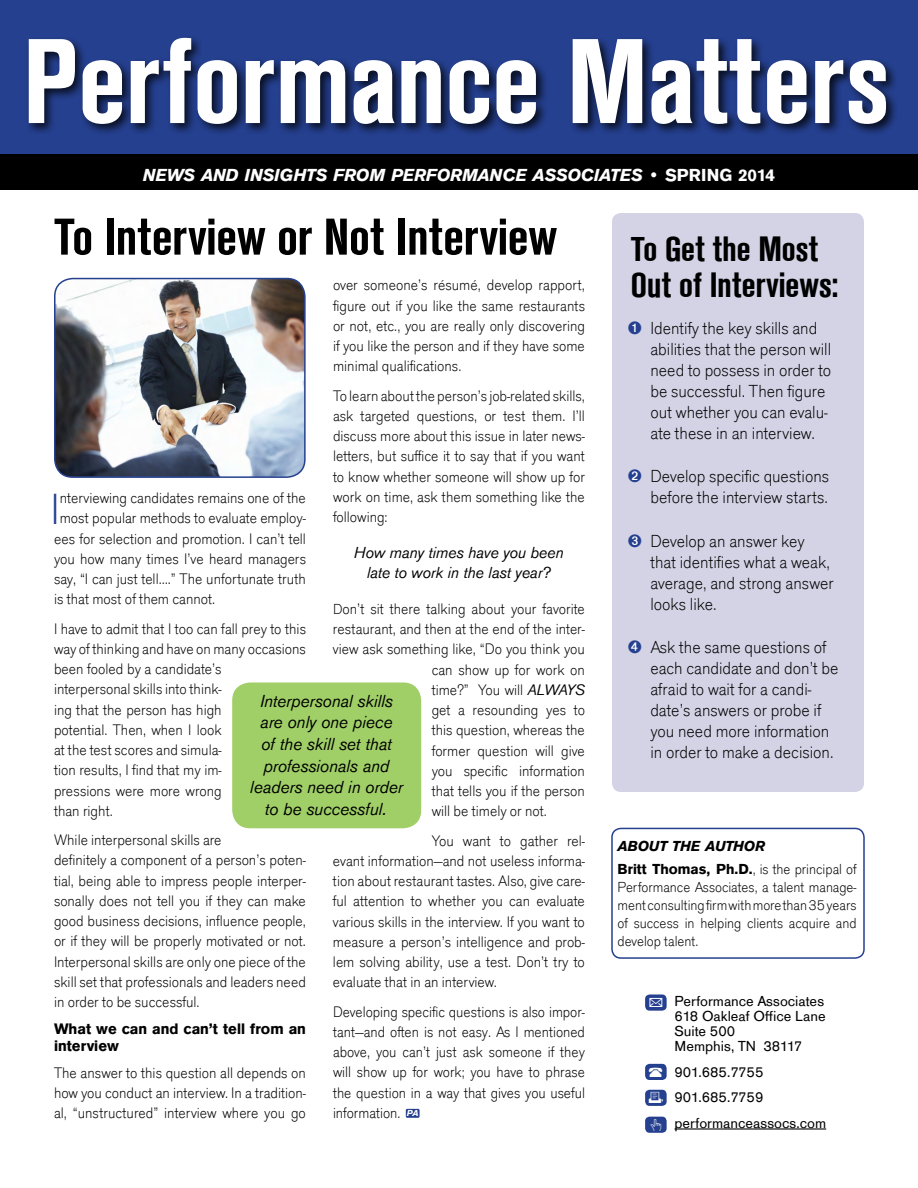
<style>
.page{position:relative;width:918px;height:1188px;background:#fff}
.page>*{position:absolute;margin:0;border:0;box-sizing:border-box;transform-origin:0 0}
.t1{font:700 125.85px "Ancona Cd";color:#fff}
.t2{font:700 54px "Ancona Cd";color:#000}
.t3{font:300 45px "Ancona";color:#25408f}
.t4{font:700 36.6px/36px "Ancona Cd";color:#000}
.t5{font:300 18px/21px "Ancona";color:#000}
.t6{font:italic 18px/21.6px "Ancona";color:#000;text-align:center}
.t7{font:italic 700 18px "Ancona";color:#fff}
.t8{font:italic 16.5px/20.2px "Ancona";color:#000;text-align:center}
.t9{font:300 15.75px/20.2px "Ancona";color:#000;text-align:justify}
.t10{font:700 15.75px/17.2px "Ancona";color:#000}
.t11{font:300 15px/18px "Ancona";color:#000;text-align:justify}
.t12{font:15px/15px "Ancona";color:#000}
.t13{font:700 15px/22.5px "Ancona";color:#000}
.s1{font-style:normal}
.s2{font-size:15px}
.s3{font-weight:400;font-style:italic}
.s4{font-weight:700;font-style:italic;font-size:9px;color:#fff}
.s5{color:#25408f}
.s6{font-style:italic}
.s7{font-weight:300}
</style>
<div class="page">
<div style="left:0;top:0;width:918px;height:166px;background:#25408f"></div>
<div style="left:406px;top:1109px;width:14px;height:9px;background:#25408f;border-radius:2px"></div>
<div style="left:0;top:154px;width:918px;height:36px;background:#000"></div>
<div style="left:612px;top:213px;width:252px;height:579px;background:#d4d3e6;border-radius:9px"></div>
<div style="left:25px;top:34px;width:873px;height:103px;background:#000;opacity:.75"></div>
<hr style="left:675px;top:1128px;width:151px;height:2px;background:#000">
<div style="left:645px;top:994px;width:22px;height:17px;background:#25408f;border-radius:5px"></div>
<div style="left:645px;top:1064px;width:22px;height:16px;background:#25408f;border-radius:5px"></div>
<div style="left:645px;top:1090px;width:22px;height:16px;background:#25408f;border-radius:5px"></div>
<div style="left:645px;top:1117px;width:22px;height:16px;background:#25408f;border-radius:5px"></div>
<img style="left:55px;top:279px;width:250px;height:198px">
<div style="left:54px;top:278px;width:252px;height:200px;border:2px solid #25408f;border-radius:18px"></div>
<div style="left:232px;top:682px;width:189px;height:146px;background:#a0cf67;border-radius:18px"></div>
<div style="left:611px;top:828px;width:254px;height:131px;border:2px solid #25408f;border-radius:9px"></div>
<div style="left:629px;top:322px;width:12px;height:12px;background:#fff;border-radius:50%"></div>
<div style="left:629px;top:470px;width:12px;height:12px;background:#fff;border-radius:50%"></div>
<div style="left:629px;top:535px;width:12px;height:12px;background:#fff;border-radius:50%"></div>
<div style="left:629px;top:641px;width:12px;height:12px;background:#fff;border-radius:50%"></div>
<h1 class="t1" style="left:23px;top:-15px;width:867px">Performance Matters</h1>
<p class="t7" style="left:143px;top:161px;width:634px">NEWS AND INSIGHTS FROM PERFORMANCE ASSOCIATES <span class="s1">• SPRING 2014</span></p>
<h2 class="t2" style="left:54px;top:195px;width:505px">To Interview or Not Interview</h2>
<p class="t9" style="left:333px;top:274px;width:254px">over someone’s résumé, develop rapport, figure out if you like the same restaurants or not, etc., you are really only discovering if you like the person and if they have some minimal qualifications.</p>
<p class="t9" style="left:333px;top:384px;width:254px">To learn about the person’s job-related skills, ask targeted questions, or test them. I’ll discuss more about this issue in later news&shy;letters, but suffice it to say that if you want to know whether someone will show up for work on time, ask them something like the following:</p>
<p class="t8" style="left:354px;top:541px;width:211px">How many times have you been late to work in the last year?</p>
<p class="t9" style="left:333px;top:598px;width:254px"><span class="s2">D</span>on’t sit there talking about your favorite</p>
<p class="t9" style="left:333px;top:618px;width:254px">restaurant, and then at the end of the inter-</p>
<p class="t9" style="left:333px;top:638px;width:254px">view ask something like, “Do you think you</p>
<p class="t9" style="left:432px;top:658px;width:155px">can show up for work on</p>
<p class="t9" style="left:432px;top:679px;width:155px">time?” You will <span class="s3">ALWAYS</span></p>
<p class="t9" style="left:432px;top:699px;width:155px">get a resounding yes to</p>
<p class="t9" style="left:432px;top:719px;width:155px">this question, whereas the</p>
<p class="t9" style="left:432px;top:739px;width:155px">former question will give</p>
<p class="t9" style="left:432px;top:760px;width:155px">you specific information</p>
<p class="t9" style="left:432px;top:780px;width:155px">that tells you if the person</p>
<p class="t9" style="left:432px;top:800px;width:117px">will be timely or not.</p>
<p class="t9" style="left:333px;top:829px;width:254px;text-indent:99px">You want to gather rel&shy;evant information—and not useless informa&shy;tion about restaurant tastes. Also, give care&shy;ful attention to whether you can evaluate various skills in the interview. If you want to measure a person’s intelligence and prob&shy;lem solving ability, use a test. Don’t try to evaluate that in an interview.</p>
<p class="t9" style="left:333px;top:1000px;width:254px">Developing specific questions is also impor&shy;tant—and often is not easy. As I mentioned above, you can’t just ask someone if they will show up for work; you have to phrase the question in a way that gives you useful information. <span class="s4">PA</span></p>
<h3 class="t3" style="left:50px;top:478px;width:11px">I</h3>
<p class="t9" style="left:60px;top:487px;width:248px">nterviewing candidates remains one of the</p>
<p class="t9" style="left:60px;top:507px;width:248px">most popular methods to evaluate employ-</p>
<p class="t9" style="left:54px;top:527px;width:254px">ees for selection and promotion. I can’t tell</p>
<p class="t9" style="left:54px;top:548px;width:254px">you how many times I’ve heard managers</p>
<p class="t9" style="left:54px;top:568px;width:254px">say, “I can just tell….” The unfortunate truth</p>
<p class="t9" style="left:54px;top:588px;width:163px">is that most of them cannot.</p>
<p class="t9" style="left:54px;top:617px;width:254px;text-align:left">I have to admit that I too can fall prey to this way of thinking and have on many occasions been fooled by a candidate’s<br>interpersonal skills into think-<br>ing that the person has high<br>potential. Then, when I look<br>at the test scores and simula-<br>tion results, I find that my im-<br>pressions were more wrong<br>than right.</p>
<p class="t9" style="left:54px;top:829px;width:254px;text-align:left">While interpersonal skills are<br>definitely a component of a person’s poten&shy;tial, being able to impress people interper&shy;sonally does not tell you if they can make good business decisions, influence people, or if they will be properly motivated or not.<br>Interpersonal skills are only one piece of the skill set that professionals and leaders need in order to be successful.</p>
<p class="t6" style="left:250px;top:688px;width:154px">Interpersonal skills are only one piece<br>of the skill set that professionals and leaders need in order to be successful.</p>
<p class="t10" style="left:54px;top:1019px;width:253px">What we can and can’t tell from an interview</p>
<p class="t9" style="left:54px;top:1062px;width:254px">The answer to this question all depends on how you conduct an interview. In a tradition&shy;al, “unstructured” interview where you go</p>
<h3 class="t4" style="left:631px;top:227px;width:209px">To Get the Most<br>Out of Interviews:</h3>
<p class="t5" style="left:650px;top:316px;width:182px;text-indent:-22px"><span class="s5">➊</span> Identify the key skills and abilities that the person will need to possess in order to be successful. Then figure out whether you can evalu&shy;ate these in an interview.</p>
<p class="t5" style="left:628px;top:465px;width:203px;text-align:right"><span class="s5">➋</span> Develop specific questions before the interview starts.</p>
<p class="t5" style="left:650px;top:529px;width:185px;text-indent:-22px"><span class="s5">➌</span> Develop an answer key that identifies what a weak, average, and strong answer looks like.</p>
<p class="t5" style="left:650px;top:636px;width:190px;text-indent:-22px"><span class="s5">➍</span> Ask the same questions of each candidate and don’t be afraid to wait for a candi&shy;date’s answers or probe if you need more information in order to make a decision.</p>
<p class="t13" style="left:618px;top:834px;width:241px"><span class="s6">ABOUT THE AUTHOR<br></span>Britt Thomas, Ph.D.<span class="s7">, is the principal of</span></p>
<p class="t11" style="left:618px;top:877px;width:241px">Performance Associates, a talent manage&shy;ment consulting firm with more than 35 years of success in helping clients acquire and develop talent.</p>
<p class="t12" style="left:675px;top:992px;width:153px">Performance Associates<br>618 Oakleaf Office Lane<br>Suite 500<br>Memphis, TN 38117</p>
<p class="t12" style="left:675px;top:1058px;width:153px;line-height:25.5px">901.685.7755<br>901.685.7759 performanceassocs.com</p>
</div>
